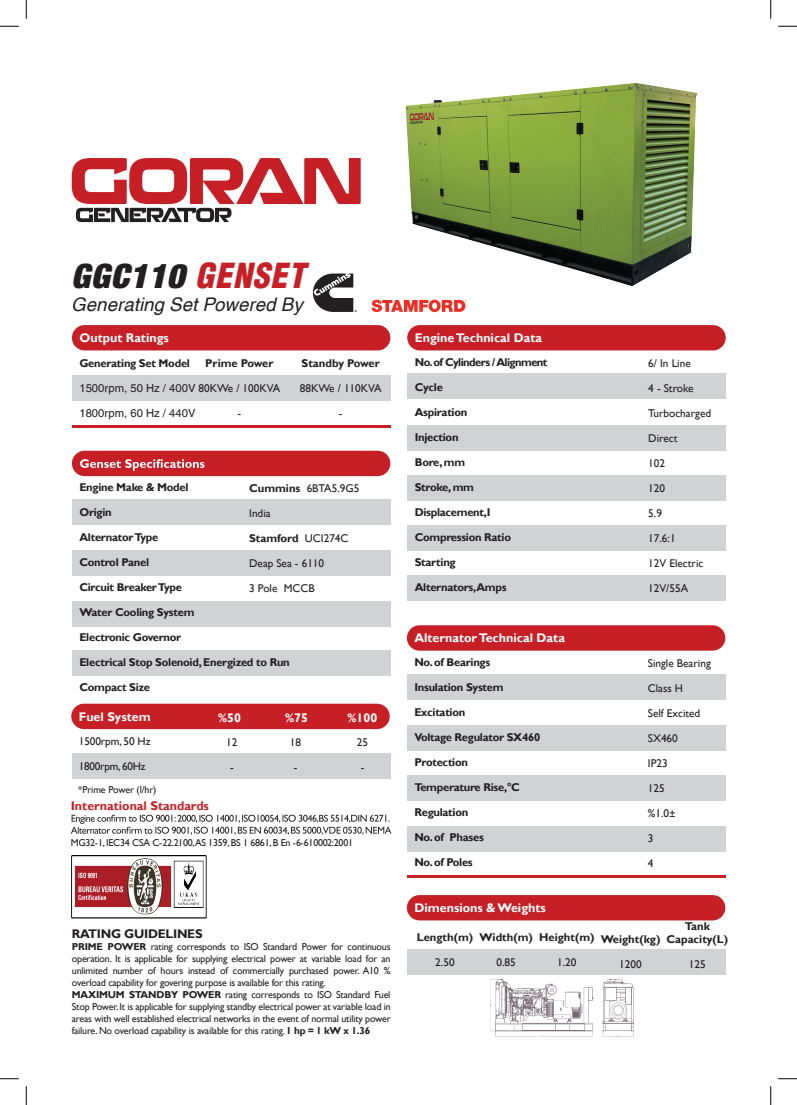
<style>
.page{position:relative;width:797px;height:1105px;background:#fff}
.page>*{position:absolute;margin:0;border:0;box-sizing:border-box;transform-origin:0 0}
.t1{font:italic 900 condensed 33.75px "Helvetica Neue LT Std";letter-spacing:.03em;color:#231f20}
.t2{font:italic 18.75px "Helvetica LT";color:#231f20}
.t3{font:700 12.5px "Gill Sans";color:#fff}
.t4{font:700 12.5px "Gill Sans";color:#c62026}
.t5{font:700 12.5px "Gill Sans";letter-spacing:-.02em;color:#231f20}
.t6{font:700 11.25px "Gill Sans";letter-spacing:-.025em;color:#231f20}
.t7{font:11.25px "Gill Sans";color:#231f20}
.t8{font:700 11.25px/12.5px "Gill Sans";color:#231f20;text-align:center}
.t9{font:11.25px "Helvetica LT";color:#231f20}
.t10{font:700 11.25px "Gill Sans";letter-spacing:-.05em;color:#231f20}
.t11{font:11.25px "Gill Sans";letter-spacing:-.025em;color:#231f20}
.t12{font:10px/12px "Gill Sans";letter-spacing:-.02em;color:#231f20}
.s1{font-family:"Helvetica LT";color:#c62026}
.s2{font-family:"Gill Sans"}
.s3{font-weight:700}
.s4{font-weight:400}
</style>
<div class="page">
<div style="left:72px;top:325px;width:318px;height:25px;background:#c62026;border-radius:13px"></div>
<div style="left:72px;top:451px;width:318px;height:25px;background:#c62026;border-radius:13px"></div>
<hr style="left:72px;top:425px;width:318px;height:2px;background:#c62026">
<hr style="left:407px;top:875px;width:318px;height:3px;background:#c62026">
<div style="left:72px;top:375px;width:318px;height:26px;background:#d1d2d4"></div>
<div style="left:72px;top:499px;width:318px;height:26px;background:#d1d2d4"></div>
<div style="left:407px;top:374px;width:318px;height:25px;background:#d1d2d4"></div>
<div style="left:72px;top:650px;width:318px;height:26px;background:#d1d2d4"></div>
<div style="left:72px;top:753px;width:318px;height:26px;background:#d1d2d4"></div>
<div style="left:407px;top:526px;width:318px;height:25px;background:#d1d2d4"></div>
<div style="left:407px;top:576px;width:318px;height:25px;background:#d1d2d4"></div>
<div style="left:72px;top:551px;width:318px;height:25px;background:#d1d2d4"></div>
<div style="left:407px;top:425px;width:318px;height:25px;background:#d1d2d4"></div>
<div style="left:72px;top:601px;width:318px;height:25px;background:#d1d2d4"></div>
<div style="left:407px;top:475px;width:318px;height:26px;background:#d1d2d4"></div>
<svg style="left:80px;top:459px;width:124px;height:12px"></svg>
<div style="left:407px;top:625px;width:318px;height:26px;background:#c62026;border-radius:13px"></div>
<div style="left:407px;top:674px;width:318px;height:25px;background:#d1d2d4"></div>
<div style="left:407px;top:826px;width:318px;height:25px;background:#d1d2d4"></div>
<div style="left:407px;top:725px;width:318px;height:26px;background:#d1d2d4"></div>
<div style="left:407px;top:776px;width:318px;height:25px;background:#d1d2d4"></div>
<div style="left:71px;top:704px;width:319px;height:25px;background:#c62026;border-radius:13px"></div>
<svg style="left:313px;top:282px;width:3px;height:21px"></svg>
<div style="left:407px;top:895px;width:318px;height:25px;background:#c62026;border-radius:13px"></div>
<div style="left:407px;top:949px;width:318px;height:25px;background:#d1d2d4"></div>
<img style="left:490px;top:979px;width:143px;height:57px">
<svg style="left:71px;top:815px;width:320px;height:20px"></svg>
<img style="left:72px;top:855px;width:135px;height:64px">
<svg style="left:0;top:25px;width:19px;height:2px"></svg>
<svg style="left:0;top:1078px;width:19px;height:1px"></svg>
<svg style="left:778px;top:1078px;width:19px;height:1px"></svg>
<svg style="left:25px;top:0;width:2px;height:19px"></svg>
<svg style="left:25px;top:1086px;width:2px;height:19px"></svg>
<svg style="left:770px;top:0;width:1px;height:18px"></svg>
<svg style="left:770px;top:1086px;width:1px;height:19px"></svg>
<svg style="left:72px;top:158px;width:244px;height:64px"></svg>
<img style="left:316px;top:18px;width:481px;height:360px">
<h1 class="t1" style="left:71px;top:254px;width:235px">GGC110 <span class="s1">GENSET</span></h1>
<h2 class="t2" style="left:71px;top:293px;width:233px">Generating Set Powered By</h2>
<p class="t3" style="left:79px;top:330px;width:91px">Output Ratings</p>
<p class="t6" style="left:79px;top:356px;width:112px">Generating Set Model</p>
<p class="t9" style="left:79px;top:406px;width:118px">1800rpm, 60 Hz / 440V</p>
<p class="t8" style="left:205px;top:357px;width:70px">Prime Power</p>
<p class="t9" style="left:79px;top:381px;width:202px">1500rpm, 50 Hz / 400V <span class="s2">80KWe / 100KVA</span></p>
<p class="t7" style="left:237px;top:406px;width:5px">-</p>
<p class="t8" style="left:301px;top:357px;width:80px">Standby Power</p>
<p class="t7" style="left:300px;top:381px;width:83px">88KWe / 110KVA</p>
<p class="t7" style="left:339px;top:406px;width:5px">-</p>
<p class="t6" style="left:79px;top:480px;width:110px">Engine Make &amp; Model</p>
<p class="t6" style="left:79px;top:505px;width:34px">Origin</p>
<p class="t6" style="left:79px;top:530px;width:80px">Alternator Type</p>
<p class="t6" style="left:79px;top:555px;width:71px">Control Panel</p>
<p class="t6" style="left:79px;top:580px;width:104px">Circuit Breaker Type</p>
<p class="t6" style="left:79px;top:605px;width:116px">Water Cooling System</p>
<p class="t6" style="left:79px;top:630px;width:103px">Electronic Governor</p>
<p class="t6" style="left:79px;top:655px;width:212px">Electrical Stop Solenoid, Energized to Run</p>
<p class="t6" style="left:79px;top:680px;width:72px">Compact Size</p>
<p class="t7" style="left:249px;top:482px;width:112px"><span class="s3">Cummins</span> 6BTA5.9G5</p>
<p class="t7" style="left:249px;top:507px;width:23px">India</p>
<p class="t8" style="left:249px;top:532px;width:101px">Stamford <span class="s4">UCI274C</span></p>
<p class="t7" style="left:249px;top:557px;width:77px">Deap Sea - 6110</p>
<p class="t7" style="left:249px;top:582px;width:67px">3 Pole MCCB</p>
<p class="t3" style="left:79px;top:709px;width:73px">Fuel System</p>
<p class="t3" style="left:218px;top:710px;width:24px">%50</p>
<p class="t3" style="left:285px;top:710px;width:24px">%75</p>
<p class="t3" style="left:347px;top:710px;width:31px">%100</p>
<p class="t7" style="left:79px;top:734px;width:73px">1500rpm, 50 Hz</p>
<p class="t11" style="left:79px;top:759px;width:68px">1800rpm, 60Hz</p>
<p class="t12" style="left:78px;top:783px;width:80px">*Prime Power (l/hr)</p>
<p class="t7" style="left:226px;top:735px;width:13px">12</p>
<p class="t7" style="left:230px;top:760px;width:5px">-</p>
<p class="t7" style="left:290px;top:735px;width:13px">18</p>
<p class="t7" style="left:294px;top:760px;width:5px">-</p>
<p class="t7" style="left:357px;top:735px;width:13px">25</p>
<p class="t7" style="left:360px;top:760px;width:5px">-</p>
<p class="t4" style="left:71px;top:798px;width:140px">International Standards</p>
<p class="t12" style="left:71px;top:836px;width:284px">MG32-1, IEC34 CSA C-22.2100,AS 1359, BS 1 6861, B En -6-610002:2001</p>
<p class="t5" style="left:72px;top:926px;width:132px">RATING GUIDELINES</p>
<p class="t12" style="left:72px;top:940px;width:320px"><span class="s3">PRIME POWER</span> rating corresponds to ISO Standard Power for continuous operation. It is applicable for supplying electrical power at variable load for an unlimited number of hours instead of commercially purchased power. A10 % overload capability for govering purpose is available for this rating.<br><span class="s3">MAXIMUM STANDBY POWER</span> rating corresponds to ISO Standard Fuel Stop Power. It is applicable for supplying standby electrical power at variable load in areas with well established electrical networks in the event of normal utility power failure. No overload capability is available for this rating. <span class="s3">1 hp = 1 kW x 1.36</span></p>
<p class="t3" style="left:415px;top:330px;width:129px">Engine Technical Data</p>
<p class="t10" style="left:415px;top:355px;width:134px">No. of Cylinders / Alignment</p>
<p class="t6" style="left:415px;top:380px;width:30px">Cycle</p>
<p class="t6" style="left:415px;top:405px;width:54px">Aspiration</p>
<p class="t6" style="left:415px;top:430px;width:45px">Injection</p>
<p class="t6" style="left:415px;top:455px;width:52px">Bore, mm</p>
<p class="t6" style="left:415px;top:480px;width:61px">Stroke, mm</p>
<p class="t6" style="left:415px;top:505px;width:77px">Displacement,I</p>
<p class="t6" style="left:415px;top:530px;width:98px">Compression Ratio</p>
<p class="t6" style="left:415px;top:555px;width:42px">Starting</p>
<p class="t6" style="left:415px;top:580px;width:93px">Alternators,Amps</p>
<p class="t3" style="left:414px;top:631px;width:152px">Alternator Technical Data</p>
<p class="t6" style="left:414px;top:655px;width:77px">No. of Bearings</p>
<p class="t6" style="left:414px;top:680px;width:91px">Insulation System</p>
<p class="t6" style="left:414px;top:705px;width:52px">Excitation</p>
<p class="t6" style="left:414px;top:730px;width:127px">Voltage Regulator SX460</p>
<p class="t6" style="left:414px;top:755px;width:55px">Protection</p>
<p class="t6" style="left:414px;top:780px;width:107px">Temperature Rise,°C</p>
<p class="t6" style="left:414px;top:805px;width:55px">Regulation</p>
<p class="t6" style="left:414px;top:830px;width:71px">No. of Phases</p>
<p class="t6" style="left:414px;top:855px;width:60px">No. of Poles</p>
<p class="t3" style="left:414px;top:900px;width:133px">Dimensions &amp; Weights</p>
<p class="t7" style="left:648px;top:356px;width:44px">6/ In Line</p>
<p class="t7" style="left:648px;top:381px;width:47px">4 - Stroke</p>
<p class="t7" style="left:648px;top:406px;width:64px">Turbocharged</p>
<p class="t7" style="left:648px;top:431px;width:31px">Direct</p>
<p class="t7" style="left:648px;top:456px;width:18px">102</p>
<p class="t7" style="left:648px;top:481px;width:18px">120</p>
<p class="t7" style="left:648px;top:506px;width:15px">5.9</p>
<p class="t7" style="left:648px;top:531px;width:29px">17.6:1</p>
<p class="t7" style="left:648px;top:556px;width:57px">12V Electric</p>
<p class="t7" style="left:648px;top:581px;width:41px">12V/55A</p>
<p class="t7" style="left:648px;top:656px;width:64px">Single Bearing</p>
<p class="t7" style="left:648px;top:681px;width:37px">Class H</p>
<p class="t7" style="left:648px;top:706px;width:54px">Self Excited</p>
<p class="t7" style="left:648px;top:731px;width:31px">SX460</p>
<p class="t7" style="left:648px;top:756px;width:21px">IP23</p>
<p class="t7" style="left:648px;top:781px;width:18px">125</p>
<p class="t7" style="left:648px;top:806px;width:29px">%1.0±</p>
<p class="t7" style="left:648px;top:831px;width:7px">3</p>
<p class="t7" style="left:648px;top:856px;width:7px">4</p>
<p class="t8" style="left:666px;top:921px;width:63px">Tank<br>Capacity(L)</p>
<p class="t7" style="left:689px;top:957px;width:18px">125</p>
<p class="t6" style="left:417px;top:930px;width:58px">Length(m)</p>
<p class="t7" style="left:435px;top:956px;width:21px">2.50</p>
<p class="t6" style="left:479px;top:930px;width:55px">Width(m)</p>
<p class="t7" style="left:496px;top:956px;width:21px">0.85</p>
<p class="t6" style="left:539px;top:930px;width:57px">Height(m)</p>
<p class="t7" style="left:557px;top:956px;width:21px">1.20</p>
<p class="t8" style="left:600px;top:933px;width:61px">Weight(kg)</p>
<p class="t7" style="left:619px;top:957px;width:24px">1200</p>
</div>
